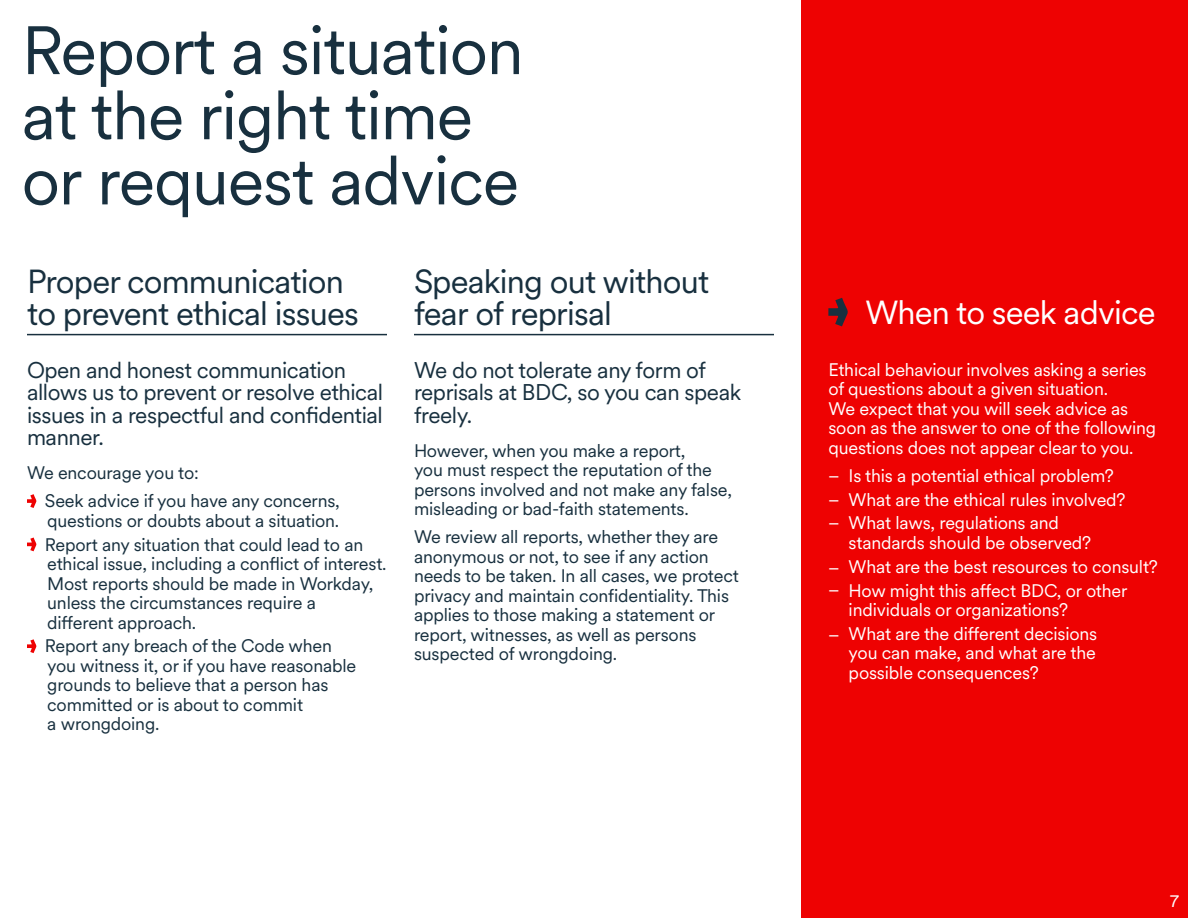
<style>
.page{position:relative;width:1188px;height:918px;background:#fff}
.page>*{position:absolute;margin:0;border:0;box-sizing:border-box;transform-origin:0 0}
.t1{font:67.5px/65.1px "Circular XX";letter-spacing:-.02em;color:#18303f}
.t2{font:33px/32.2px "Circular XX";letter-spacing:-.025em;color:#18303f}
.t3{font:33px "Circular XX";letter-spacing:-.025em;color:#fff}
.t4{font:22.5px/22.5px "Circular XX";letter-spacing:-.02em;color:#18303f}
.t5{font:18px/19.5px "Circular XX";letter-spacing:-.01em;color:#18303f}
.t6{font:18px/19.5px "Circular XX";letter-spacing:-.01em;color:#fff}
</style>
<div class="page">
<div style="left:801px;top:0;width:387px;height:918px;background:#ee0202"></div>
<hr style="left:414px;top:334px;width:360px;height:1px;background:#18303f">
<hr style="left:27px;top:334px;width:360px;height:1px;background:#18303f">
<svg style="left:27px;top:494px;width:10px;height:14px"></svg>
<svg style="left:27px;top:538px;width:10px;height:13px"></svg>
<svg style="left:27px;top:639px;width:10px;height:14px"></svg>
<svg style="left:828px;top:298px;width:20px;height:28px"></svg>
<h3 class="t1" style="left:22px;top:15px;width:504px">Report a situation at the right time or request advice</h3>
<h4 class="t2" style="left:27px;top:264px;width:333px">Proper communication to prevent ethical issues</h4>
<p class="t4" style="left:27px;top:358px;width:358px">Open and honest communication allows us to prevent or resolve ethical issues in a respectful and confidential manner.</p>
<p class="t5" style="left:27px;top:462px;width:173px">We encourage you to:</p>
<p class="t5" style="left:45px;top:490px;width:296px">Seek advice if you have any concerns, questions or doubts about a situation.</p>
<p class="t5" style="left:45px;top:534px;width:343px">Report any situation that could lead to an ethical issue, including a conflict of interest.<br>Most reports should be made in Workday, unless the circumstances require a<br>different approach.</p>
<p class="t5" style="left:45px;top:636px;width:313px">Report any breach of the Code when you witness it, or if you have reasonable grounds to believe that a person has committed or is about to commit<br>a wrongdoing.</p>
<h4 class="t2" style="left:414px;top:264px;width:297px">Speaking out without fear of reprisal</h4>
<p class="t4" style="left:414px;top:358px;width:329px">We do not tolerate any form of reprisals at BDC, so you can speak freely.</p>
<p class="t5" style="left:414px;top:440px;width:320px">However, when you make a report,<br>you must respect the reputation of the persons involved and not make any false, misleading or bad-faith statements.</p>
<p class="t5" style="left:414px;top:526px;width:326px">We review all reports, whether they are anonymous or not, to see if any action needs to be taken. In all cases, we protect privacy and maintain confidentiality. This applies to those making a statement or report, witnesses, as well as persons suspected of wrongdoing.</p>
<h5 class="t3" style="left:865px;top:290px;width:292px">When to seek advice</h5>
<p class="t6" style="left:828px;top:359px;width:329px">Ethical behaviour involves asking a series of questions about a given situation.<br>We expect that you will seek advice as soon as the answer to one of the following questions does not appear clear to you.</p>
<p class="t6" style="left:828px;top:465px;width:287px">– Is this a potential ethical problem?</p>
<p class="t6" style="left:828px;top:489px;width:299px">– What are the ethical rules involved?</p>
<p class="t6" style="left:849px;top:513px;width:244px;text-indent:-20px">– What laws, regulations and standards should be observed?</p>
<p class="t6" style="left:828px;top:556px;width:331px">– What are the best resources to consult?</p>
<p class="t6" style="left:849px;top:580px;width:280px;text-indent:-20px">– How might this affect BDC, or other individuals or organizations?</p>
<p class="t6" style="left:849px;top:623px;width:250px;text-align:justify;text-indent:-20px">– What are the different decisions you can make, and what are the possible consequences?</p>
<p class="t6" style="left:1170px;top:890px;width:11px">7</p>
</div>
